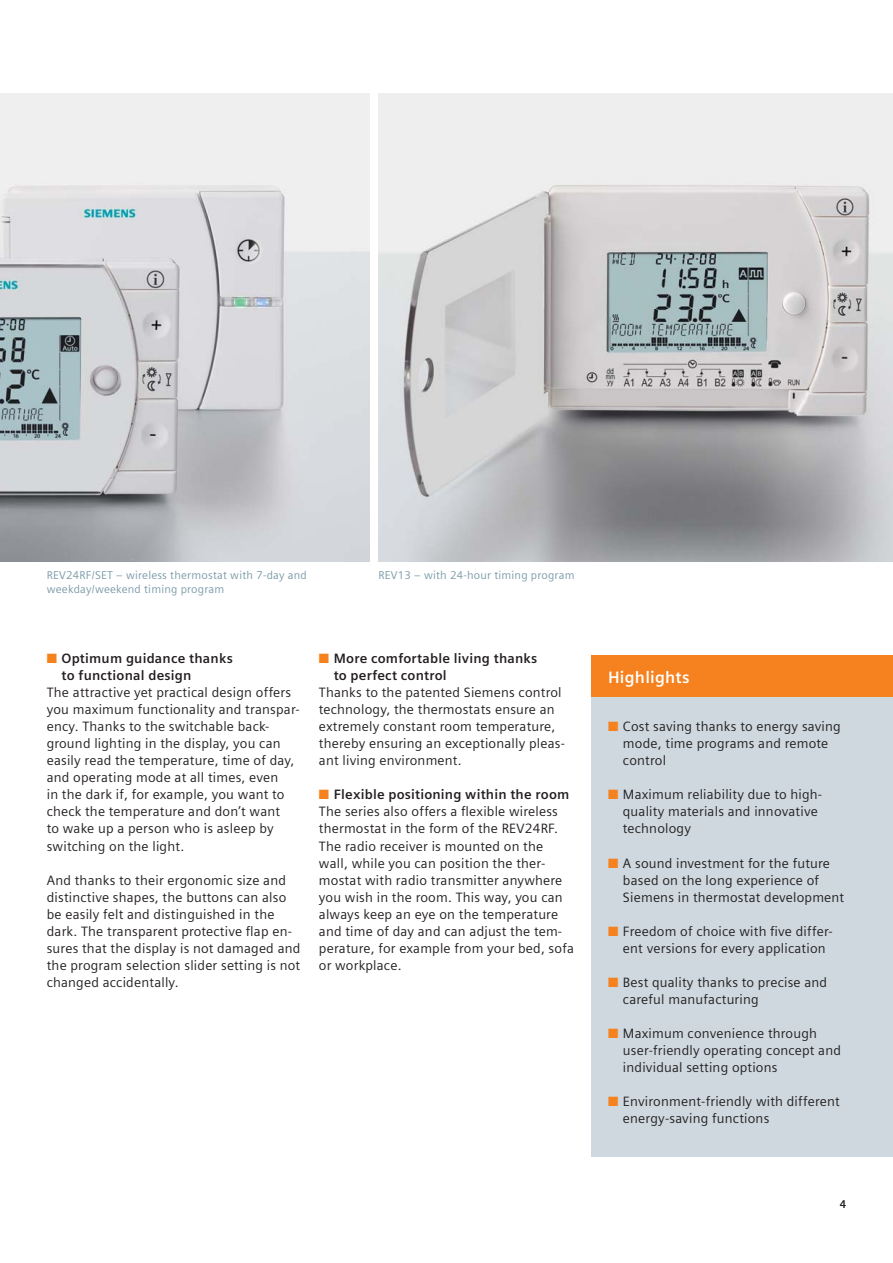
<style>
.page{position:relative;width:893px;height:1263px;background:#fff}
.page>*{position:absolute;margin:0;border:0;box-sizing:border-box;transform-origin:0 0}
.t1{font:700 16.5px "Siemens Sans OT";letter-spacing:.015em;color:#fff}
.t2{font:13.5px/17px "Siemens Sans OT";letter-spacing:.015em;color:#231f20}
.t3{font:700 13.5px/17px "Siemens Sans OT";letter-spacing:.015em;color:#231f20}
.t4{font:11.25px/14.9px "Siemens Sans OT";letter-spacing:.02em;color:#7b9aa9}
.t5{font:700 11.25px "Siemens Sans OT";color:#231f20}
.s1{color:#f5821f}
.s2{font-weight:700}
</style>
<div class="page">
<div style="left:591px;top:655px;width:302px;height:42px;background:#f5821f"></div>
<div style="left:591px;top:697px;width:302px;height:460px;background:#ced8de"></div>
<img style="left:0;top:94px;width:370px;height:467px">
<img style="left:378px;top:94px;width:515px;height:467px">
<p class="t4" style="left:47px;top:568px;width:262px">REV24RF/SET – wireless thermostat with 7-day and weekday/weekend timing program</p>
<p class="t4" style="left:378px;top:568px;width:197px">REV13 – with 24-hour timing program</p>
<p class="t3" style="left:62px;top:651px;width:173px;text-indent:-15px"><span class="s1">■</span> Optimum guidance thanks to functional design</p>
<p class="t2" style="left:47px;top:685px;width:254px">The attractive yet practical design offers you maximum functionality and transpar&shy;ency. Thanks to the switchable back&shy;ground lighting in the display, you can easily read the temperature, time of day, and operating mode at all times, even<br>in the dark if, for example, you want to check the temperature and don’t want<br>to wake up a person who is asleep by switching on the light.</p>
<p class="t2" style="left:47px;top:872px;width:255px">And thanks to their ergonomic size and distinctive shapes, the buttons can also be easily felt and distinguished in the dark. The transparent protective flap en&shy;sures that the display is not damaged and the program selection slider setting is not changed accidentally.</p>
<p class="t3" style="left:334px;top:651px;width:205px;text-indent:-15px"><span class="s1">■</span> More comfortable living thanks to perfect control</p>
<p class="t2" style="left:319px;top:685px;width:248px">Thanks to the patented Siemens control technology, the thermostats ensure an extremely constant room temperature, thereby ensuring an exceptionally pleas&shy;ant living environment.</p>
<p class="t2" style="left:319px;top:787px;width:257px"><span class="s1">■</span> <span class="s2">Flexible positioning within the room </span>The series also offers a flexible wireless thermostat in the form of the REV24RF.<br>The radio receiver is mounted on the wall, while you can position the ther&shy;mostat with radio transmitter anywhere you wish in the room. This way, you can always keep an eye on the temperature and time of day and can adjust the tem&shy;perature, for example from your bed, sofa or workplace.</p>
<p class="t1" style="left:608px;top:670px;width:83px">Highlights</p>
<p class="t2" style="left:623px;top:719px;width:219px;text-indent:-15px"><span class="s1">■</span> Cost saving thanks to energy saving mode, time programs and remote control</p>
<p class="t2" style="left:623px;top:787px;width:201px;text-indent:-15px"><span class="s1">■</span> Maximum reliability due to high&shy;quality materials and innovative technology</p>
<p class="t2" style="left:623px;top:855px;width:223px;text-indent:-15px"><span class="s1">■</span> A sound investment for the future based on the long experience of<br>Siemens in thermostat development</p>
<p class="t2" style="left:608px;top:924px;width:226px;text-align:center"><span class="s1">■</span> Freedom of choice with five differ&shy;ent versions for every appli cation</p>
<p class="t2" style="left:623px;top:975px;width:206px;text-indent:-15px"><span class="s1">■</span> Best quality thanks to precise and careful manufacturing</p>
<p class="t2" style="left:623px;top:1026px;width:220px;text-indent:-15px"><span class="s1">■</span> Maximum convenience through user-friendly operating concept and individual setting options</p>
<p class="t2" style="left:623px;top:1094px;width:218px;text-indent:-15px"><span class="s1">■</span> Environment-friendly with different energy-saving functions</p>
<p class="t5" style="left:840px;top:1199px;width:8px">4</p>
</div>
